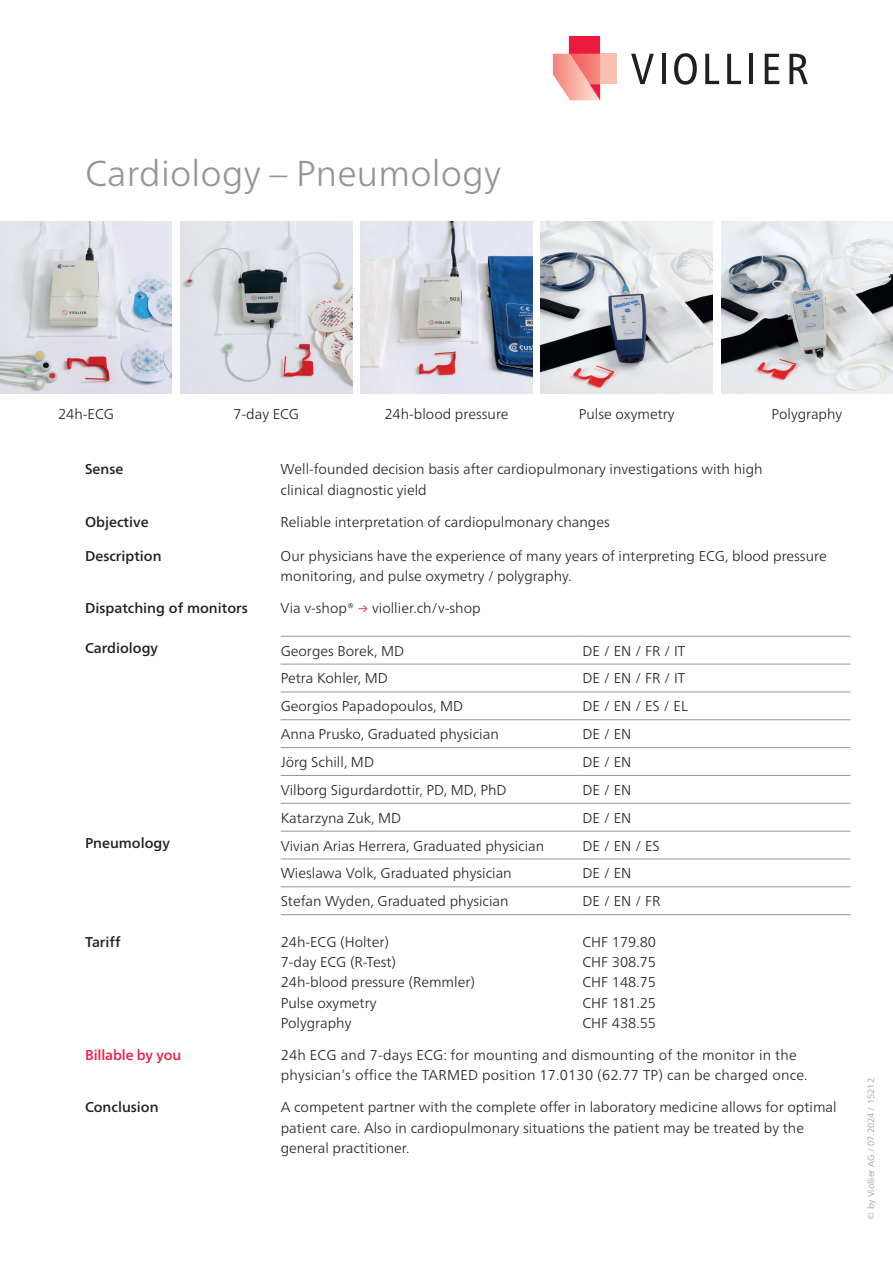
<style>
.page{position:relative;width:893px;height:1263px;background:#fff}
.page>*{position:absolute;margin:0;border:0;box-sizing:border-box;transform-origin:0 0}
.t1{font:300 36px "Frutiger Neue LTW1 G";letter-spacing:.005em;color:#939598}
.t2{font:300 14.25px/20.2px "Frutiger Neue LTW1 G";color:#231f20}
.t3{font:500 14.25px "Frutiger Neue LTW1 G";color:#231f20}
.t4{font:500 14.25px "Frutiger Neue LTW1 G";letter-spacing:-.01em;color:#ed1a40}
.t5{font:300 9px "Frutiger Neue LTW1 G";color:#939598}
.s1{color:#ed1a40}
</style>
<div class="page">
<svg style="left:631px;top:54px;width:23px;height:30px"></svg>
<hr style="left:662px;top:54px;width:4px;height:30px;background:#231f20">
<svg style="left:674px;top:53px;width:23px;height:32px"></svg>
<svg style="left:705px;top:54px;width:14px;height:30px"></svg>
<svg style="left:727px;top:54px;width:14px;height:30px"></svg>
<hr style="left:749px;top:54px;width:4px;height:30px;background:#231f20">
<svg style="left:765px;top:54px;width:14px;height:30px"></svg>
<svg style="left:789px;top:54px;width:19px;height:30px"></svg>
<div style="left:570px;top:37px;width:30px;height:17px;background:#ed1a40"></div>
<svg style="left:553px;top:54px;width:47px;height:46px;background:#f6a098"></svg>
<div style="left:600px;top:54px;width:17px;height:30px;background:#fabeb2"></div>
<hr style="left:281px;top:636px;width:302px;height:1px;background:#939598">
<hr style="left:583px;top:636px;width:267px;height:1px;background:#939598">
<hr style="left:281px;top:664px;width:302px;height:1px;background:#939598">
<hr style="left:583px;top:664px;width:267px;height:1px;background:#939598">
<hr style="left:281px;top:692px;width:302px;height:1px;background:#939598">
<hr style="left:583px;top:692px;width:267px;height:1px;background:#939598">
<hr style="left:281px;top:719px;width:302px;height:1px;background:#939598">
<hr style="left:583px;top:719px;width:267px;height:1px;background:#939598">
<hr style="left:281px;top:747px;width:302px;height:1px;background:#939598">
<hr style="left:583px;top:747px;width:267px;height:1px;background:#939598">
<hr style="left:281px;top:775px;width:302px;height:1px;background:#939598">
<hr style="left:583px;top:775px;width:267px;height:1px;background:#939598">
<hr style="left:281px;top:803px;width:302px;height:1px;background:#939598">
<hr style="left:583px;top:803px;width:267px;height:1px;background:#939598">
<hr style="left:281px;top:831px;width:302px;height:1px;background:#939598">
<hr style="left:583px;top:831px;width:267px;height:1px;background:#939598">
<hr style="left:281px;top:859px;width:302px;height:1px;background:#939598">
<hr style="left:583px;top:859px;width:267px;height:1px;background:#939598">
<hr style="left:281px;top:886px;width:302px;height:1px;background:#939598">
<hr style="left:583px;top:886px;width:267px;height:1px;background:#939598">
<hr style="left:281px;top:914px;width:302px;height:1px;background:#939598">
<hr style="left:583px;top:914px;width:267px;height:1px;background:#939598">
<img style="left:0;top:221px;width:172px;height:172px">
<img style="left:180px;top:221px;width:172px;height:172px">
<img style="left:360px;top:221px;width:172px;height:172px">
<img style="left:541px;top:221px;width:172px;height:172px">
<img style="left:721px;top:221px;width:172px;height:172px">
<h1 class="t1" style="left:85px;top:152px;width:417px">Cardiology – Pneumology</h1>
<p class="t2" style="left:58px;top:404px;width:57px">24h-ECG</p>
<p class="t2" style="left:233px;top:404px;width:67px">7-day ECG</p>
<p class="t2" style="left:384px;top:404px;width:126px">24h-blood pressure</p>
<p class="t2" style="left:579px;top:404px;width:97px">Pulse oxymetry</p>
<p class="t2" style="left:772px;top:404px;width:72px">Polygraphy</p>
<p class="t3" style="left:85px;top:461px;width:40px">Sense</p>
<p class="t2" style="left:281px;top:459px;width:483px">Well-founded decision basis after cardiopulmonary investigations with high clinical diagnostic yield</p>
<p class="t3" style="left:85px;top:513px;width:65px">Objective</p>
<p class="t2" style="left:281px;top:511px;width:331px">Reliable interpretation of cardiopulmonary changes</p>
<p class="t3" style="left:85px;top:547px;width:78px">Description</p>
<p class="t2" style="left:281px;top:545px;width:548px">Our physicians have the experience of many years of interpreting ECG, blood pressure monitoring, and pulse oxymetry / polygraphy.</p>
<p class="t3" style="left:85px;top:600px;width:164px">Dispatching of monitors</p>
<p class="t2" style="left:281px;top:598px;width:201px">Via v-shop® <span class="s1">→</span> viollier.ch/v-shop</p>
<p class="t3" style="left:85px;top:640px;width:75px">Cardiology</p>
<p class="t2" style="left:281px;top:640px;width:125px">Georges Borek, MD</p>
<p class="t2" style="left:583px;top:640px;width:104px">DE / EN / FR / IT</p>
<p class="t2" style="left:281px;top:668px;width:109px">Petra Kohler, MD</p>
<p class="t2" style="left:583px;top:668px;width:104px">DE / EN / FR / IT</p>
<p class="t2" style="left:281px;top:696px;width:184px">Georgios Papadopoulos, MD</p>
<p class="t2" style="left:583px;top:696px;width:107px">DE / EN / ES / EL</p>
<p class="t2" style="left:281px;top:724px;width:220px">Anna Prusko, Graduated physician</p>
<p class="t2" style="left:583px;top:724px;width:50px">DE / EN</p>
<p class="t2" style="left:281px;top:752px;width:95px">Jörg Schill, MD</p>
<p class="t2" style="left:583px;top:752px;width:50px">DE / EN</p>
<p class="t2" style="left:281px;top:780px;width:227px">Vilborg Sigurdardottir, PD, MD, PhD</p>
<p class="t2" style="left:583px;top:780px;width:50px">DE / EN</p>
<p class="t2" style="left:281px;top:807px;width:122px">Katarzyna Zuk, MD</p>
<p class="t2" style="left:583px;top:807px;width:50px">DE / EN</p>
<p class="t3" style="left:85px;top:835px;width:86px">Pneumology</p>
<p class="t2" style="left:281px;top:835px;width:265px">Vivian Arias Herrera, Graduated physician</p>
<p class="t2" style="left:583px;top:835px;width:79px">DE / EN / ES</p>
<p class="t2" style="left:281px;top:863px;width:233px">Wieslawa Volk, Graduated physician</p>
<p class="t2" style="left:583px;top:863px;width:50px">DE / EN</p>
<p class="t2" style="left:281px;top:891px;width:230px">Stefan Wyden, Graduated physician</p>
<p class="t2" style="left:583px;top:891px;width:79px">DE / EN / FR</p>
<p class="t3" style="left:85px;top:933px;width:37px">Tariff</p>
<p class="t2" style="left:281px;top:931px;width:196px">24h-ECG (Holter)<br>7-day ECG (R-Test)<br>24h-blood pressure (Remmler)<br>Pulse oxymetry<br>Polygraphy</p>
<p class="t2" style="left:583px;top:931px;width:75px;text-align:justify">CHF 179.80<br>CHF 308.75<br>CHF 148.75<br>CHF 181.25<br>CHF 438.55</p>
<p class="t4" style="left:85px;top:1046px;width:98px">Billable by you</p>
<p class="t2" style="left:281px;top:1045px;width:528px">24h ECG and 7-days ECG: for mounting and dismounting of the monitor in the physician’s office the TARMED position 17.0130 (62.77 TP) can be charged once.</p>
<p class="t3" style="left:85px;top:1099px;width:75px">Conclusion</p>
<p class="t2" style="left:281px;top:1097px;width:557px">A competent partner with the complete offer in laboratory medicine allows for optimal patient care. Also in cardiopulmonary situations the patient may be treated by the general practitioner.</p>
<p class="t5" style="left:866px;top:1219px;width:143px;rotate:-90deg">© by Viollier AG / 07.2024 / 15212</p>
</div>
